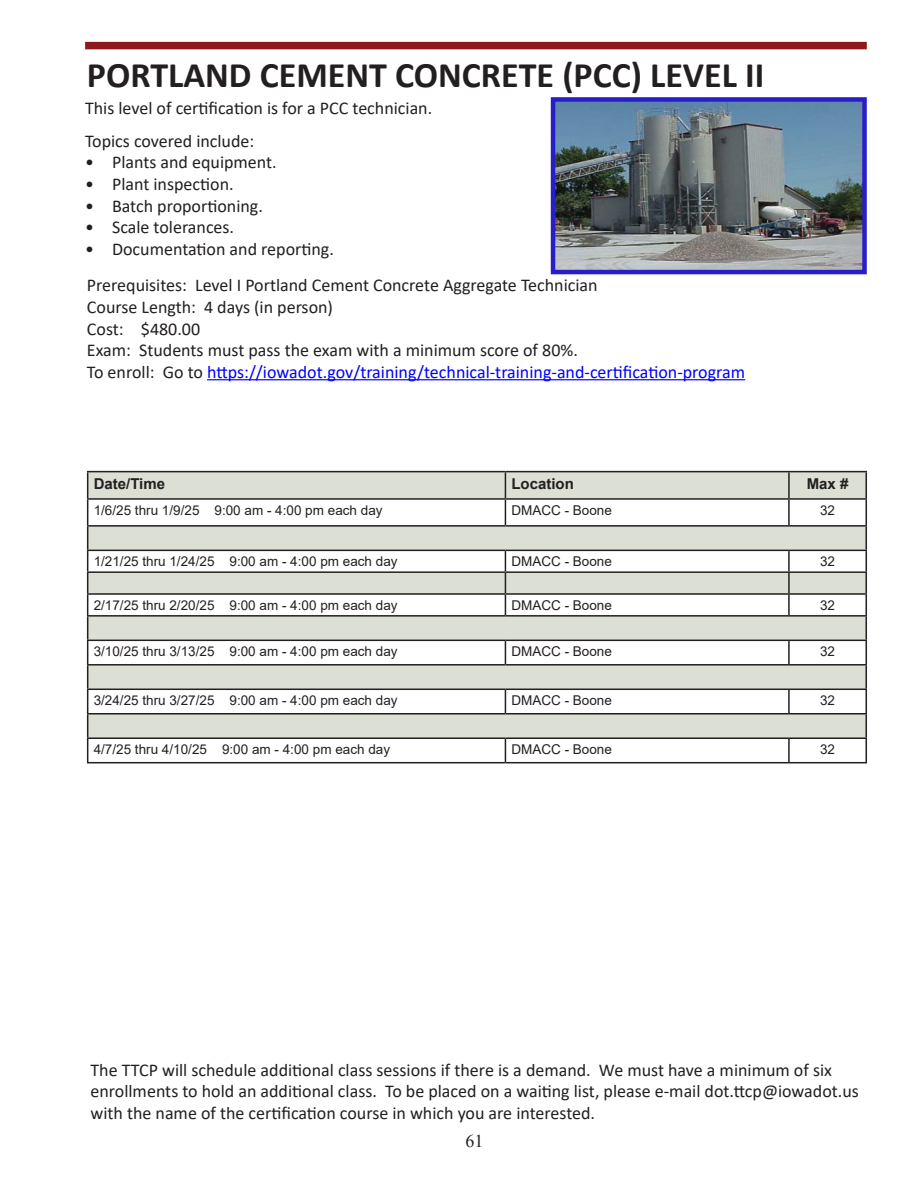
<style>
.page{position:relative;width:918px;height:1188px;background:#fff}
.page>*{position:absolute;margin:0;border:0;box-sizing:border-box;transform-origin:0 0}
.t1{font:700 36px "Calibri";color:#231f20}
.t2{font:18px/21.6px "Calibri";color:#231f20}
.t3{font:18px "Calibri";color:#00f}
.t4{font:18px "Times New Roman";color:#231f20}
.t5{font:700 15px "Arial";color:#231f20}
.t6{font:13.5px "Arial";color:#231f20}
.s1{color:#231f20}
</style>
<div class="page">
<div style="left:85px;top:42px;width:782px;height:7px;background:#8e191b"></div>
<hr style="left:207px;top:379px;width:538px;height:1px;background:#00f">
<img style="left:556px;top:102px;width:306px;height:167px">
<div style="left:551px;top:97px;width:316px;height:177px;border:4px solid #281ec8"></div>
<svg style="left:88px;top:472px;width:778px;height:265px;fill:#dce0d4"></svg>
<hr style="left:87px;top:471px;width:418px;height:1px;background:#231f20">
<hr style="left:505px;top:471px;width:284px;height:1px;background:#231f20">
<hr style="left:789px;top:471px;width:78px;height:1px;background:#231f20">
<hr style="left:788px;top:472px;width:2px;height:26px;background:#231f20">
<hr style="left:87px;top:498px;width:418px;height:2px;background:#231f20">
<hr style="left:505px;top:498px;width:284px;height:2px;background:#231f20">
<svg style="left:505px;top:472px;width:1px;height:53px"></svg>
<hr style="left:789px;top:498px;width:78px;height:2px;background:#231f20">
<hr style="left:788px;top:500px;width:2px;height:25px;background:#231f20">
<hr style="left:87px;top:525px;width:418px;height:2px;background:#231f20">
<hr style="left:505px;top:525px;width:284px;height:2px;background:#231f20">
<hr style="left:789px;top:525px;width:78px;height:2px;background:#231f20">
<hr style="left:87px;top:550px;width:418px;height:1px;background:#231f20">
<hr style="left:505px;top:550px;width:284px;height:1px;background:#231f20">
<hr style="left:789px;top:550px;width:78px;height:1px;background:#231f20">
<hr style="left:788px;top:551px;width:2px;height:20px;background:#231f20">
<hr style="left:87px;top:571px;width:418px;height:2px;background:#231f20">
<hr style="left:505px;top:571px;width:284px;height:2px;background:#231f20">
<hr style="left:789px;top:571px;width:78px;height:2px;background:#231f20">
<hr style="left:788px;top:573px;width:2px;height:20px;background:#231f20">
<hr style="left:87px;top:593px;width:418px;height:2px;background:#231f20">
<hr style="left:505px;top:593px;width:284px;height:2px;background:#231f20">
<svg style="left:505px;top:551px;width:1px;height:64px"></svg>
<hr style="left:789px;top:593px;width:78px;height:2px;background:#231f20">
<hr style="left:788px;top:595px;width:2px;height:20px;background:#231f20">
<hr style="left:87px;top:615px;width:418px;height:2px;background:#231f20">
<hr style="left:505px;top:615px;width:284px;height:2px;background:#231f20">
<hr style="left:789px;top:615px;width:78px;height:2px;background:#231f20">
<hr style="left:87px;top:640px;width:418px;height:1px;background:#231f20">
<hr style="left:505px;top:640px;width:284px;height:1px;background:#231f20">
<svg style="left:505px;top:641px;width:1px;height:23px"></svg>
<hr style="left:789px;top:640px;width:78px;height:1px;background:#231f20">
<hr style="left:788px;top:641px;width:2px;height:23px;background:#231f20">
<hr style="left:87px;top:664px;width:418px;height:2px;background:#231f20">
<hr style="left:505px;top:664px;width:284px;height:2px;background:#231f20">
<hr style="left:789px;top:664px;width:78px;height:2px;background:#231f20">
<hr style="left:87px;top:689px;width:418px;height:1px;background:#231f20">
<hr style="left:505px;top:689px;width:284px;height:1px;background:#231f20">
<svg style="left:505px;top:690px;width:1px;height:23px"></svg>
<hr style="left:789px;top:689px;width:78px;height:1px;background:#231f20">
<hr style="left:788px;top:690px;width:2px;height:23px;background:#231f20">
<hr style="left:87px;top:713px;width:418px;height:2px;background:#231f20">
<hr style="left:505px;top:713px;width:284px;height:2px;background:#231f20">
<hr style="left:789px;top:713px;width:78px;height:2px;background:#231f20">
<hr style="left:87px;top:737px;width:418px;height:2px;background:#231f20">
<svg style="left:87px;top:472px;width:1px;height:290px"></svg>
<hr style="left:505px;top:737px;width:284px;height:2px;background:#231f20">
<svg style="left:505px;top:739px;width:1px;height:23px"></svg>
<hr style="left:789px;top:737px;width:78px;height:2px;background:#231f20">
<hr style="left:788px;top:739px;width:2px;height:23px;background:#231f20">
<svg style="left:866px;top:472px;width:1px;height:290px"></svg>
<hr style="left:87px;top:762px;width:418px;height:1px;background:#231f20">
<hr style="left:505px;top:762px;width:284px;height:1px;background:#231f20">
<hr style="left:789px;top:762px;width:78px;height:1px;background:#231f20">
<p class="t1" style="left:87px;top:50px;width:679px">PORTLAND CEMENT CONCRETE (PCC) LEVEL II</p>
<p class="t2" style="left:85px;top:97px;width:349px">This level of certification is for a PCC technician.</p>
<p class="t2" style="left:85px;top:130px;width:171px">Topics covered include:</p>
<p class="t2" style="left:85px;top:151px;width:193px">• Plants and equipment.</p>
<p class="t2" style="left:85px;top:173px;width:150px">• Plant inspection.</p>
<p class="t2" style="left:85px;top:194px;width:179px">• Batch proportioning.</p>
<p class="t2" style="left:85px;top:216px;width:151px">• Scale tolerances.</p>
<p class="t2" style="left:85px;top:238px;width:250px">• Documentation and reporting.</p>
<p class="t2" style="left:87px;top:274px;width:512px">Prerequisites: Level I Portland Cement Concrete Aggregate Technician</p>
<p class="t2" style="left:87px;top:296px;width:248px">Course Length: 4 days (in person)</p>
<p class="t2" style="left:87px;top:317px;width:115px">Cost: $480.00</p>
<p class="t2" style="left:87px;top:339px;width:492px">Exam: Students must pass the exam with a minimum score of 80%.</p>
<p class="t3" style="left:87px;top:359px;width:660px"><span class="s1">To enroll: Go to</span> https://iowadot.gov/training/technical-training-and-certification-program</p>
<p class="t5" style="left:94px;top:473px;width:73px">Date/Time</p>
<p class="t5" style="left:511px;top:473px;width:64px">Location</p>
<p class="t5" style="left:807px;top:473px;width:43px">Max #</p>
<p class="t6" style="left:94px;top:501px;width:290px">1/6/25 thru 1/9/25 9:00 am - 4:00 pm each day</p>
<p class="t6" style="left:511px;top:501px;width:102px">DMACC - Boone</p>
<p class="t6" style="left:820px;top:501px;width:17px">32</p>
<p class="t6" style="left:94px;top:552px;width:305px">1/21/25 thru 1/24/25 9:00 am - 4:00 pm each day</p>
<p class="t6" style="left:511px;top:552px;width:102px">DMACC - Boone</p>
<p class="t6" style="left:820px;top:552px;width:17px">32</p>
<p class="t6" style="left:94px;top:596px;width:305px">2/17/25 thru 2/20/25 9:00 am - 4:00 pm each day</p>
<p class="t6" style="left:511px;top:596px;width:102px">DMACC - Boone</p>
<p class="t6" style="left:820px;top:596px;width:17px">32</p>
<p class="t6" style="left:94px;top:642px;width:305px">3/10/25 thru 3/13/25 9:00 am - 4:00 pm each day</p>
<p class="t6" style="left:511px;top:642px;width:102px">DMACC - Boone</p>
<p class="t6" style="left:820px;top:642px;width:17px">32</p>
<p class="t6" style="left:94px;top:691px;width:305px">3/24/25 thru 3/27/25 9:00 am - 4:00 pm each day</p>
<p class="t6" style="left:511px;top:691px;width:102px">DMACC - Boone</p>
<p class="t6" style="left:820px;top:691px;width:17px">32</p>
<p class="t6" style="left:94px;top:740px;width:298px">4/7/25 thru 4/10/25 9:00 am - 4:00 pm each day</p>
<p class="t6" style="left:511px;top:740px;width:102px">DMACC - Boone</p>
<p class="t6" style="left:820px;top:740px;width:17px">32</p>
<p class="t2" style="left:91px;top:1058px;width:770px">The TTCP will schedule additional class sessions if there is a demand. We must have a minimum of six enrollments to hold an additional class. To be placed on a waiting list, please e-mail dot.ttcp@iowadot.us with the name of the certification course in which you are interested.</p>
<p class="t4" style="left:466px;top:1129px;width:19px">61</p>
</div>
